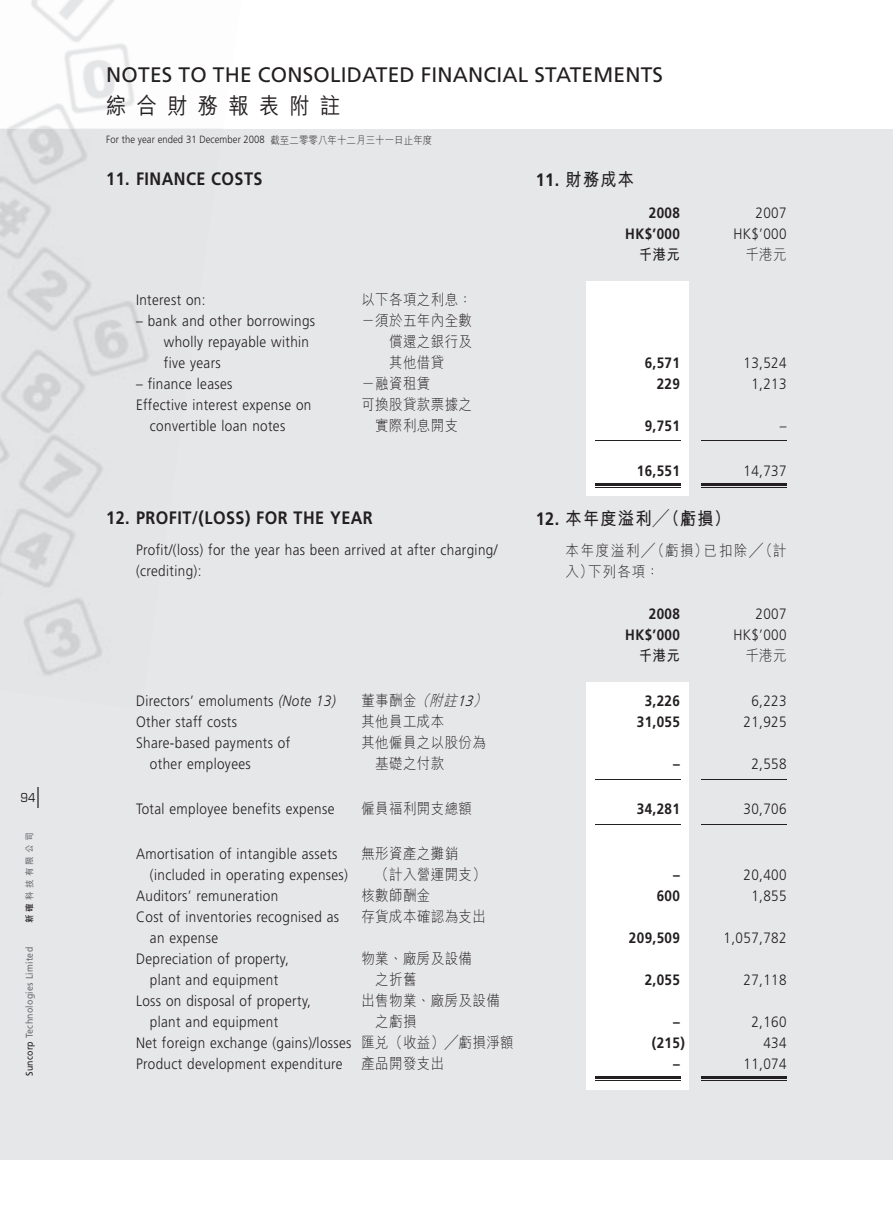
<style>
.page{position:relative;width:893px;height:1212px;background:#fff}
.page>*{position:absolute;margin:0;border:0;box-sizing:border-box;transform-origin:0 0}
.t1{font:22.5px "M Hei HK Medium B5 pc H";letter-spacing:.51em;color:#231f20;scale:.9 1}
.t2{font:21px "Frutiger LT Std";letter-spacing:.01em;color:#231f20}
.t3{font:700 18px "Frutiger LT Std";letter-spacing:.03em;color:#231f20;scale:.9 1}
.t4{font:18px "M Hei HK Bold B5 pc H";letter-spacing:.08em;color:#231f20;scale:.9 1}
.t5{font:300 15px/21px "Frutiger LT Std";letter-spacing:.03em;color:#231f20;scale:.9 1}
.t6{font:15px "M Hei HK Light B5 pc H";letter-spacing:.03em;color:#231f20;scale:.9 1}
.t7{font:700 15px "Frutiger LT Std";letter-spacing:.03em;color:#231f20;scale:.9 1}
.t8{font:15px/21px "M Hei HK Light B5 pc H";letter-spacing:.125em;color:#231f20;scale:.9 1}
.t9{font:15px "M Hei HK Bold B5 pc H";letter-spacing:.03em;color:#231f20;scale:.9 1}
.t10{font:12px "Eurostile LT Std";color:#231f20;scale:.9 1}
.t11{font:300 10.5px "Frutiger LT Std";letter-spacing:.01em;color:#231f20;scale:.9 1}
.t12{font:9.75px "Frutiger LT Std";letter-spacing:.03em;color:#6c6d70;scale:.9 1}
.t13{font:9px "M Hei HK Bold B5 pc H";letter-spacing:.38em;color:#6c6d70;scale:.95 1}
.s1{color:#231f20}
.s2{font-family:"M Hei HK Light B5 pc H";font-weight:400}
.s3{font-style:italic}
.s4{font-family:"Frutiger LT Std";font-weight:300;font-style:italic}
.s5{font-family:"Frutiger LT Std";font-weight:700}
</style>
<div class="page">
<div style="left:0;top:129px;width:893px;height:1030px;background:#e6e7e9"></div>
<svg style="left:38px;top:787px;width:1px;height:21px"></svg>
<img style="left:0;top:0;width:221px;height:129px">
<div style="left:587px;top:281px;width:102px;height:214px;background:#fff"></div>
<hr style="left:595px;top:440px;width:85px;height:1px;background:#231f20">
<hr style="left:702px;top:440px;width:85px;height:1px;background:#231f20">
<hr style="left:595px;top:483px;width:85px;height:2px;background:#231f20">
<hr style="left:595px;top:487px;width:85px;height:1px;background:#231f20">
<hr style="left:702px;top:483px;width:85px;height:2px;background:#231f20">
<hr style="left:702px;top:487px;width:85px;height:1px;background:#231f20">
<div style="left:587px;top:682px;width:102px;height:407px;background:#fff"></div>
<hr style="left:595px;top:779px;width:85px;height:1px;background:#231f20">
<hr style="left:702px;top:779px;width:85px;height:1px;background:#231f20">
<hr style="left:595px;top:824px;width:85px;height:1px;background:#231f20">
<hr style="left:702px;top:824px;width:85px;height:1px;background:#231f20">
<hr style="left:595px;top:1077px;width:85px;height:2px;background:#231f20">
<hr style="left:595px;top:1080px;width:85px;height:1px;background:#231f20">
<hr style="left:702px;top:1077px;width:85px;height:2px;background:#231f20">
<hr style="left:702px;top:1080px;width:85px;height:1px;background:#231f20">
<p class="t10" style="left:21px;top:791px;width:18px">94</p>
<p class="t13" style="left:26px;top:923px;width:97px;rotate:-90deg"><span class="s1">新確</span>科技有限公司</p>
<p class="t12" style="left:24px;top:1076px;width:145px;rotate:-90deg"><span class="s1">Suncorp</span> Technologies Limited</p>
<h2 class="t2" style="left:106px;top:62px;width:558px">NOTES TO THE CONSOLIDATED FINANCIAL STATEMENTS</h2>
<h1 class="t1" style="left:106px;top:97px;width:262px">綜合財務報表附註</h1>
<p class="t11" style="left:106px;top:133px;width:364px">For the year ended 31 December 2008 <span class="s2">截至二零零八年十二月三十一日止年度</span></p>
<p class="t3" style="left:106px;top:168px;width:175px">11. FINANCE COSTS</p>
<p class="t7" style="left:649px;top:203px;width:36px">2008</p>
<p class="t5" style="left:755px;top:203px;width:36px">2007</p>
<p class="t7" style="left:625px;top:224px;width:62px">HK$’000</p>
<p class="t5" style="left:733px;top:224px;width:61px">HK$’000</p>
<p class="t9" style="left:639px;top:248px;width:47px">千港元</p>
<p class="t6" style="left:745px;top:248px;width:47px">千港元</p>
<p class="t5" style="left:136px;top:290px;width:79px">Interest on:</p>
<p class="t6" style="left:361px;top:293px;width:124px">以下各項之利息：</p>
<p class="t5" style="left:136px;top:311px;width:200px">– bank and other borrowings</p>
<p class="t6" style="left:361px;top:314px;width:124px">－須於五年內全數</p>
<p class="t5" style="left:164px;top:332px;width:163px">wholly repayable within</p>
<p class="t6" style="left:389px;top:335px;width:94px">償還之銀行及</p>
<p class="t5" style="left:164px;top:353px;width:65px">five years</p>
<p class="t6" style="left:389px;top:356px;width:63px">其他借貸</p>
<p class="t7" style="left:645px;top:353px;width:41px">6,571</p>
<p class="t5" style="left:743px;top:353px;width:49px">13,524</p>
<p class="t5" style="left:136px;top:374px;width:109px">– finance leases</p>
<p class="t6" style="left:361px;top:377px;width:78px">－融資租賃</p>
<p class="t7" style="left:657px;top:374px;width:27px">229</p>
<p class="t5" style="left:751px;top:374px;width:41px">1,213</p>
<p class="t5" style="left:136px;top:395px;width:196px">Effective interest expense on</p>
<p class="t6" style="left:361px;top:398px;width:124px">可換股貸款票據之</p>
<p class="t5" style="left:150px;top:416px;width:152px">convertible loan notes</p>
<p class="t6" style="left:375px;top:419px;width:94px">實際利息開支</p>
<p class="t7" style="left:645px;top:416px;width:41px">9,751</p>
<p class="t5" style="left:780px;top:416px;width:9px">–</p>
<p class="t7" style="left:637px;top:461px;width:49px">16,551</p>
<p class="t5" style="left:743px;top:461px;width:49px">14,737</p>
<p class="t3" style="left:106px;top:507px;width:298px">12. PROFIT/(LOSS) FOR THE YEAR</p>
<p class="t5" style="left:136px;top:541px;width:403px">Profit/(loss) for the year has been arrived at after charging/ (crediting):</p>
<p class="t7" style="left:649px;top:605px;width:36px">2008</p>
<p class="t5" style="left:755px;top:605px;width:36px">2007</p>
<p class="t7" style="left:625px;top:626px;width:62px">HK$’000</p>
<p class="t5" style="left:733px;top:626px;width:61px">HK$’000</p>
<p class="t9" style="left:639px;top:650px;width:47px">千港元</p>
<p class="t6" style="left:745px;top:650px;width:47px">千港元</p>
<p class="t5" style="left:136px;top:692px;width:223px">Directors’ emoluments <span class="s3">(Note 13)</span></p>
<p class="t6" style="left:361px;top:695px;width:145px">董事酬金<span class="s3">（附註</span><span class="s4">13</span><span class="s3">）</span></p>
<p class="t7" style="left:645px;top:692px;width:41px">3,226</p>
<p class="t5" style="left:751px;top:692px;width:41px">6,223</p>
<p class="t5" style="left:136px;top:713px;width:114px">Other staff costs</p>
<p class="t6" style="left:361px;top:716px;width:94px">其他員工成本</p>
<p class="t7" style="left:637px;top:713px;width:49px">31,055</p>
<p class="t5" style="left:743px;top:713px;width:49px">21,925</p>
<p class="t5" style="left:136px;top:734px;width:173px">Share-based payments of</p>
<p class="t6" style="left:361px;top:737px;width:140px">其他僱員之以股份為</p>
<p class="t5" style="left:150px;top:755px;width:114px">other employees</p>
<p class="t6" style="left:375px;top:758px;width:78px">基礎之付款</p>
<p class="t7" style="left:673px;top:755px;width:9px">–</p>
<p class="t5" style="left:751px;top:755px;width:41px">2,558</p>
<p class="t5" style="left:136px;top:800px;width:222px">Total employee benefits expense</p>
<p class="t6" style="left:361px;top:803px;width:124px">僱員福利開支總額</p>
<p class="t7" style="left:637px;top:800px;width:49px">34,281</p>
<p class="t5" style="left:743px;top:800px;width:49px">30,706</p>
<p class="t5" style="left:136px;top:845px;width:225px">Amortisation of intangible assets</p>
<p class="t6" style="left:361px;top:848px;width:109px">無形資產之攤銷</p>
<p class="t5" style="left:150px;top:866px;width:222px">(included in operating expenses)</p>
<p class="t6" style="left:375px;top:869px;width:124px">（計入營運開支）</p>
<p class="t7" style="left:673px;top:866px;width:9px">–</p>
<p class="t5" style="left:743px;top:866px;width:49px">20,400</p>
<p class="t5" style="left:136px;top:887px;width:160px">Auditors’ remuneration</p>
<p class="t6" style="left:361px;top:890px;width:78px">核數師酬金</p>
<p class="t7" style="left:657px;top:887px;width:27px">600</p>
<p class="t5" style="left:751px;top:887px;width:41px">1,855</p>
<p class="t5" style="left:136px;top:908px;width:227px">Cost of inventories recognised as</p>
<p class="t6" style="left:361px;top:911px;width:140px">存貨成本確認為支出</p>
<p class="t5" style="left:150px;top:929px;width:77px">an expense</p>
<p class="t7" style="left:629px;top:929px;width:58px">209,509</p>
<p class="t5" style="left:724px;top:929px;width:72px">1,057,782</p>
<p class="t5" style="left:136px;top:950px;width:171px">Depreciation of property,</p>
<p class="t6" style="left:361px;top:953px;width:124px">物業、廠房及設備</p>
<p class="t5" style="left:150px;top:971px;width:144px">plant and equipment</p>
<p class="t6" style="left:375px;top:974px;width:47px">之折舊</p>
<p class="t7" style="left:645px;top:971px;width:41px">2,055</p>
<p class="t5" style="left:743px;top:971px;width:49px">27,118</p>
<p class="t5" style="left:136px;top:992px;width:196px">Loss on disposal of property,</p>
<p class="t6" style="left:361px;top:995px;width:155px">出售物業、廠房及設備</p>
<p class="t5" style="left:150px;top:1013px;width:144px">plant and equipment</p>
<p class="t6" style="left:375px;top:1016px;width:47px">之虧損</p>
<p class="t7" style="left:673px;top:1013px;width:9px">–</p>
<p class="t5" style="left:751px;top:1013px;width:41px">2,160</p>
<p class="t5" style="left:136px;top:1034px;width:421px">Net foreign exchange (gains)/losses <span class="s2">匯兌（收益）╱虧損淨額</span></p>
<p class="t7" style="left:652px;top:1034px;width:38px">(215)</p>
<p class="t5" style="left:763px;top:1034px;width:27px">434</p>
<p class="t5" style="left:136px;top:1055px;width:231px">Product development expenditure</p>
<p class="t6" style="left:361px;top:1058px;width:94px">產品開發支出</p>
<p class="t7" style="left:673px;top:1055px;width:9px">–</p>
<p class="t5" style="left:743px;top:1055px;width:49px">11,074</p>
<p class="t4" style="left:536px;top:173px;width:111px"><span class="s5">11.</span> 財務成本</p>
<p class="t4" style="left:536px;top:511px;width:218px"><span class="s5">12.</span> 本年度溢利╱（虧損）</p>
<p class="t8" style="left:566px;top:542px;width:247px">本年度溢利╱（虧損）已扣除╱（計入）下列各項：</p>
</div>
